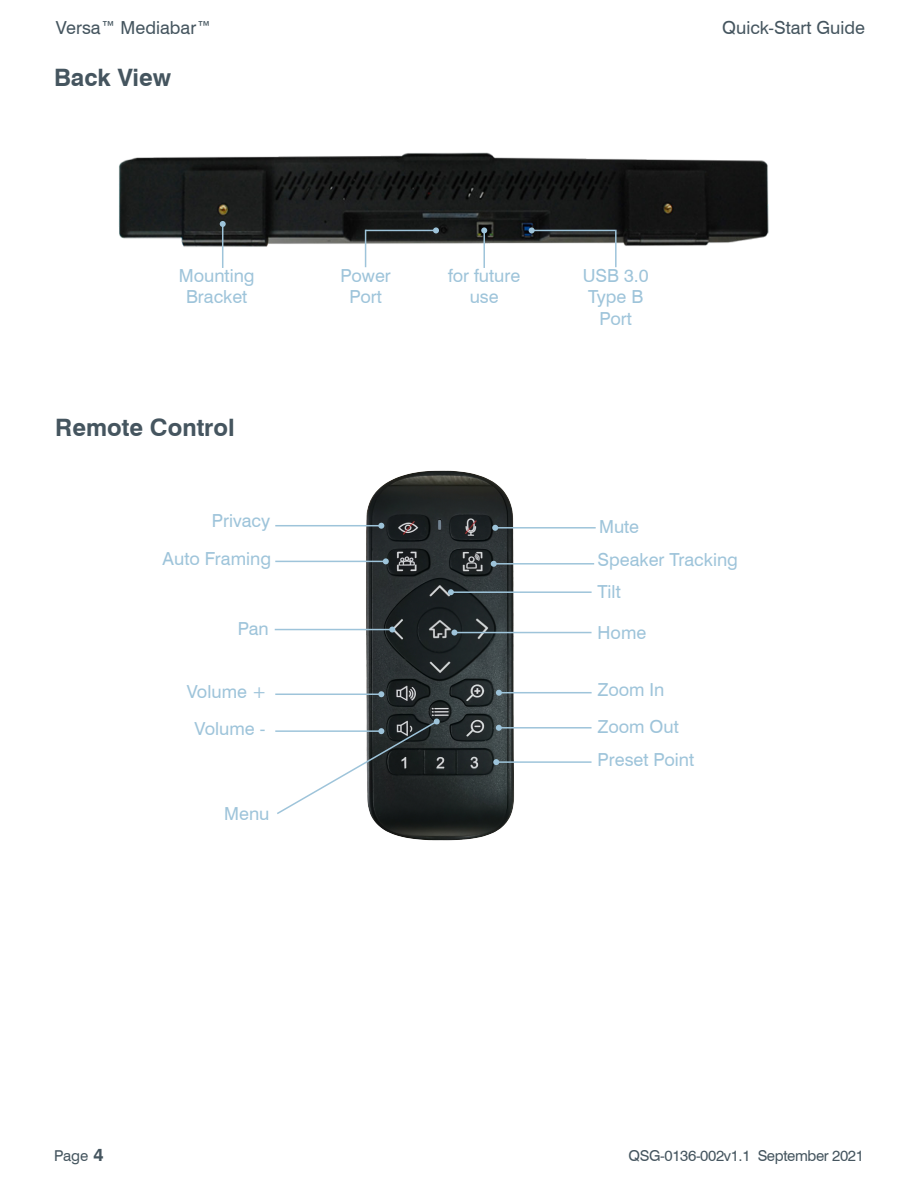
<style>
.page{position:relative;width:918px;height:1188px;background:#fff}
.page>*{position:absolute;margin:0;border:0;box-sizing:border-box;transform-origin:0 0}
.t1{font:700 24px "Swiss 721 BT";color:#45555f}
.t2{font:18px/21.6px "Swiss 721 BT";color:#9ec4da;text-align:center}
.t3{font:18px "Swiss 721 BT";color:#45555f}
.t4{font:15px "Swiss 721 BT";letter-spacing:-.025em;color:#45555f}
.s1{font-weight:700;font-size:18px}
</style>
<div class="page">
<img style="left:119px;top:152px;width:650px;height:116px">
<hr style="left:366px;top:230px;width:70px;height:1px;background:#9ec4da">
<svg style="left:433px;top:227px;width:6px;height:6px"></svg>
<hr style="left:532px;top:230px;width:83px;height:1px;background:#9ec4da">
<svg style="left:529px;top:227px;width:6px;height:6px"></svg>
<hr style="left:222px;top:224px;width:1px;height:44px;background:#9ec4da">
<svg style="left:220px;top:221px;width:6px;height:6px"></svg>
<hr style="left:483px;top:230px;width:2px;height:38px;background:#9ec4da">
<svg style="left:481px;top:227px;width:6px;height:6px"></svg>
<hr style="left:365px;top:230px;width:1px;height:37px;background:#9ec4da">
<hr style="left:615px;top:230px;width:2px;height:37px;background:#9ec4da">
<img style="left:355px;top:470px;width:168px;height:371px">
<hr style="left:275px;top:525px;width:106px;height:1px;background:#9ec4da">
<svg style="left:378px;top:523px;width:6px;height:6px"></svg>
<hr style="left:275px;top:561px;width:111px;height:1px;background:#9ec4da">
<svg style="left:383px;top:558px;width:6px;height:6px"></svg>
<hr style="left:275px;top:629px;width:117px;height:1px;background:#9ec4da">
<svg style="left:389px;top:627px;width:6px;height:6px"></svg>
<hr style="left:275px;top:694px;width:106px;height:1px;background:#9ec4da">
<svg style="left:378px;top:691px;width:6px;height:6px"></svg>
<svg style="left:275px;top:718px;width:165px;height:98px"></svg>
<hr style="left:496px;top:761px;width:96px;height:2px;background:#9ec4da">
<svg style="left:493px;top:759px;width:6px;height:6px"></svg>
<hr style="left:499px;top:727px;width:93px;height:2px;background:#9ec4da">
<svg style="left:496px;top:725px;width:6px;height:6px"></svg>
<hr style="left:499px;top:692px;width:93px;height:1px;background:#9ec4da">
<svg style="left:496px;top:690px;width:6px;height:6px"></svg>
<hr style="left:454px;top:632px;width:138px;height:1px;background:#9ec4da">
<svg style="left:451px;top:630px;width:6px;height:6px"></svg>
<hr style="left:451px;top:591px;width:141px;height:2px;background:#9ec4da">
<svg style="left:448px;top:589px;width:6px;height:6px"></svg>
<hr style="left:494px;top:563px;width:100px;height:2px;background:#9ec4da">
<svg style="left:491px;top:561px;width:6px;height:6px"></svg>
<hr style="left:495px;top:527px;width:101px;height:2px;background:#9ec4da">
<svg style="left:492px;top:525px;width:6px;height:6px"></svg>
<p class="t3" style="left:56px;top:17px;width:157px">Versa™ Mediabar™</p>
<p class="t1" style="left:54px;top:63px;width:119px">Back View</p>
<p class="t2" style="left:179px;top:264px;width:77px">Mounting<br>Bracket</p>
<p class="t2" style="left:448px;top:264px;width:74px">for future use</p>
<p class="t2" style="left:583px;top:264px;width:67px">USB 3.0<br>Type B</p>
<p class="t2" style="left:600px;top:307px;width:34px">Port</p>
<p class="t2" style="left:341px;top:264px;width:52px">Power<br>Port</p>
<p class="t1" style="left:55px;top:413px;width:181px">Remote Control</p>
<p class="t2" style="left:212px;top:510px;width:60px">Privacy</p>
<p class="t2" style="left:599px;top:515px;width:42px">Mute</p>
<p class="t3" style="left:722px;top:17px;width:144px">Quick-Start Guide</p>
<p class="t2" style="left:163px;top:547px;width:110px">Auto Framing</p>
<p class="t2" style="left:598px;top:549px;width:142px">Speaker Tracking</p>
<p class="t2" style="left:598px;top:581px;width:25px">Tilt</p>
<p class="t2" style="left:238px;top:618px;width:32px">Pan</p>
<p class="t2" style="left:598px;top:622px;width:50px">Home</p>
<p class="t2" style="left:187px;top:681px;width:82px">Volume +</p>
<p class="t2" style="left:195px;top:718px;width:72px">Volume -</p>
<p class="t2" style="left:224px;top:802px;width:47px">Menu</p>
<p class="t2" style="left:598px;top:679px;width:68px">Zoom In</p>
<p class="t2" style="left:598px;top:716px;width:83px">Zoom Out</p>
<p class="t2" style="left:598px;top:749px;width:98px">Preset Point</p>
<p class="t4" style="left:54px;top:1146px;width:51px">Page <span class="s1">4</span></p>
<p class="t4" style="left:629px;top:1146px;width:237px">QSG-0136-002v1.1 September 2021</p>
</div>
